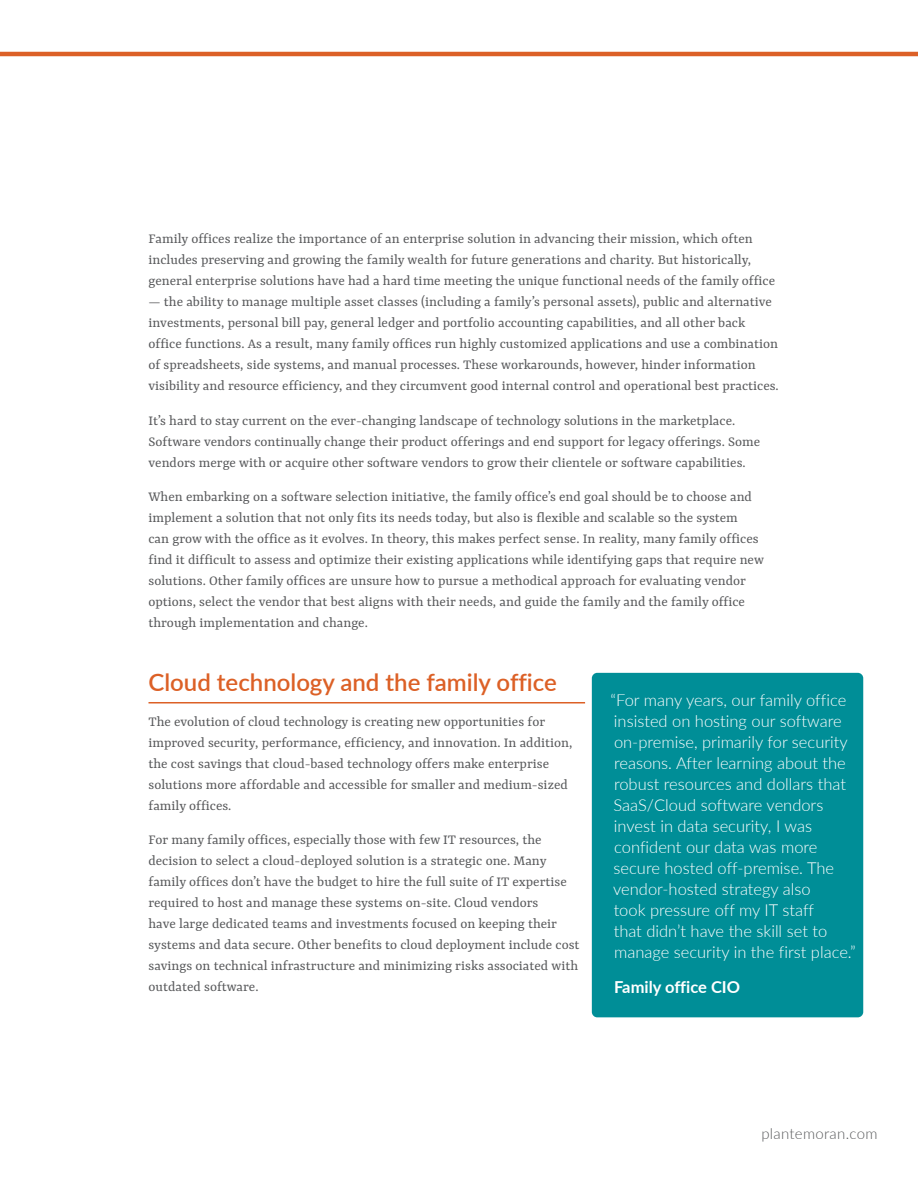
<style>
.page{position:relative;width:918px;height:1188px;background:#fff}
.page>*{position:absolute;margin:0;border:0;box-sizing:border-box;transform-origin:0 0}
.t1{font:600 24px "Lato";color:#dc6026}
.t2{font:300 16.5px/21px "Lato";color:#fff}
.t3{font:700 16.5px "Lato";color:#fff}
.t4{font:15px/21px "Rasa";color:#58595b}
.t5{font:300 15px "Lato";letter-spacing:.02em;color:#58595b}
</style>
<div class="page">
<hr style="left:0;top:52px;width:918px;height:4px;background:#dc6027">
<hr style="left:148px;top:702px;width:437px;height:1px;background:#dc6026">
<div style="left:592px;top:673px;width:271px;height:344px;background:#008e97;border-radius:5px"></div>
<p class="t4" style="left:148px;top:229px;width:628px">Family offices realize the importance of an enterprise solution in advancing their mission, which often includes preserving and growing the family wealth for future generations and charity. But historically, general enterprise solutions have had a hard time meeting the unique functional needs of the family office</p>
<p class="t4" style="left:148px;top:292px;width:632px">— the ability to manage multiple asset classes (including a family’s personal assets), public and alternative investments, personal bill pay, general ledger and portfolio accounting capabilities, and all other back office functions. As a result, many family offices run highly customized applications and use a combination of spreadsheets, side systems, and manual processes. These workarounds, however, hinder information visibility and resource efficiency, and they circumvent good internal control and operational best practices.</p>
<p class="t4" style="left:148px;top:411px;width:613px">It’s hard to stay current on the ever-changing landscape of technology solutions in the marketplace.<br>Software vendors continually change their product offerings and end support for legacy offerings. Some vendors merge with or acquire other software vendors to grow their clientele or software capabilities.</p>
<p class="t4" style="left:148px;top:487px;width:617px">When embarking on a software selection initiative, the family office’s end goal should be to choose and implement a solution that not only fits its needs today, but also is flexible and scalable so the system<br>can grow with the office as it evolves. In theory, this makes perfect sense. In reality, many family offices find it difficult to assess and optimize their existing applications while identifying gaps that require new solutions. Other family offices are unsure how to pursue a methodical approach for evaluating vendor options, select the vendor that best aligns with their needs, and guide the family and the family office through implementation and change.</p>
<h1 class="t1" style="left:148px;top:665px;width:410px">Cloud technology and the family office</h1>
<p class="t4" style="left:148px;top:712px;width:425px">The evolution of cloud technology is creating new opportunities for improved security, performance, efficiency, and innovation. In addition, the cost savings that cloud-based technology offers make enterprise solutions more affordable and accessible for smaller and medium-sized family offices.</p>
<p class="t4" style="left:148px;top:830px;width:433px">For many family offices, especially those with few IT resources, the decision to select a cloud-deployed solution is a strategic one. Many family offices don’t have the budget to hire the full suite of IT expertise required to host and manage these systems on-site. Cloud vendors<br>have large dedicated teams and investments focused on keeping their systems and data secure. Other benefits to cloud deployment include cost savings on technical infrastructure and minimizing risks associated with outdated software.</p>
<p class="t2" style="left:610px;top:689px;width:247px">“For many years, our family office insisted on hosting our software on-premise, primarily for security reasons. After learning about the robust resources and dollars that<br>SaaS/Cloud software vendors invest in data security, I was confident our data was more secure hosted off-premise. The vendor-hosted strategy also<br>took pressure off my IT staff<br>that didn’t have the skill set to manage security in the first place.”</p>
<p class="t3" style="left:614px;top:975px;width:128px">Family office CIO</p>
<p class="t5" style="left:761px;top:1123px;width:118px">plantemoran.com</p>
</div>
